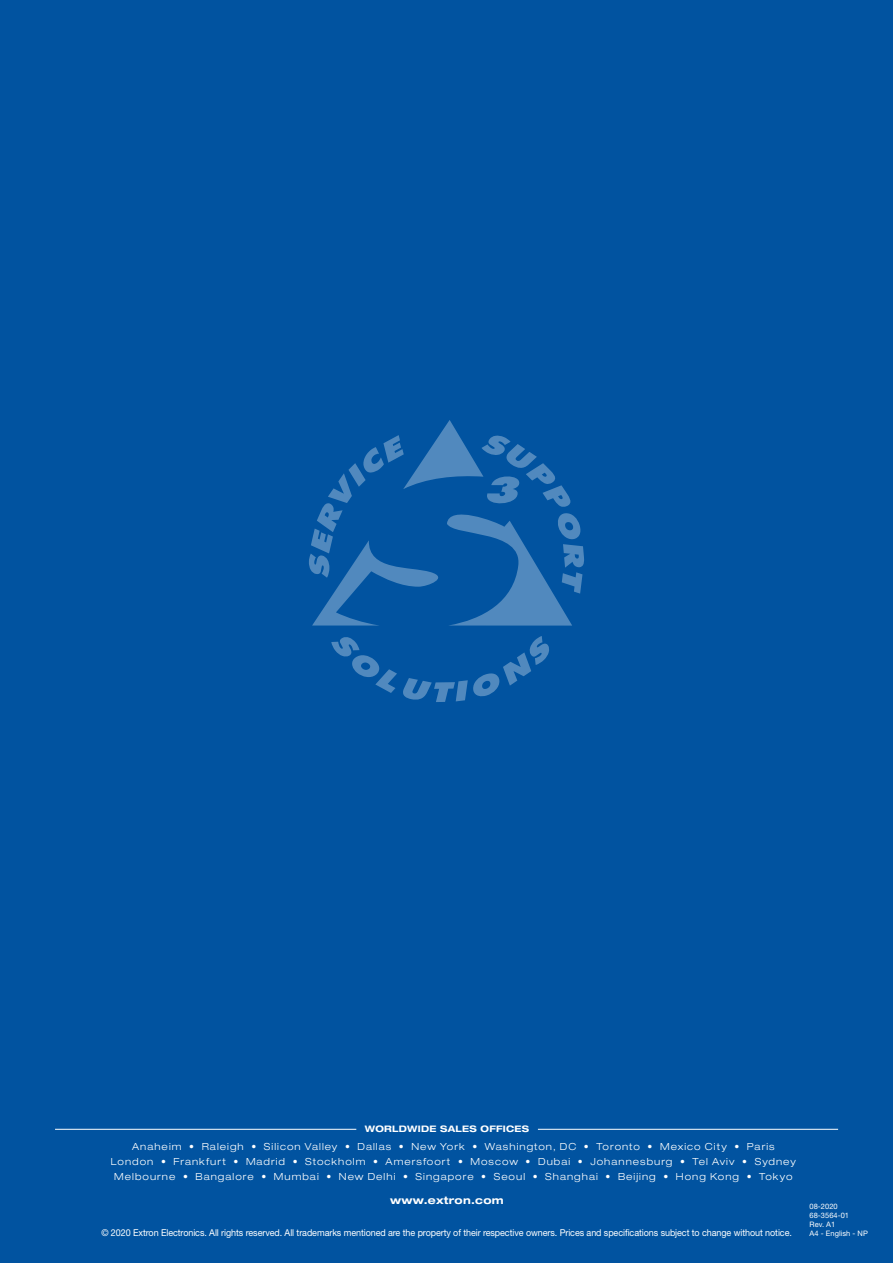
<style>
.page{position:relative;width:893px;height:1263px;background:#0153a0}
.page>*{position:absolute;margin:0;border:0;box-sizing:border-box;transform-origin:0 0}
.t1{font:700 expanded 10.5px "Helvetica Neue LT Std";letter-spacing:.025em;color:#fff}
.t2{font:300 expanded 9.75px/15px "Helvetica Neue LT Std";letter-spacing:.105em;color:#fff;text-align:center}
.copyright_line{font:9.45px "Helvetica Neue LT Std";letter-spacing:-.01em;color:#fff;scale:.95 1}
.t3{font:700 expanded 9px "Helvetica Neue LT Std";letter-spacing:.025em;color:#fff}
.footer_doc{font:7.5px "Helvetica Neue LT Std";letter-spacing:.005em;color:#fff}
</style>
<div class="page">
<hr style="left:55px;top:1129px;width:301px;height:1px;background:#fff">
<hr style="left:538px;top:1129px;width:300px;height:1px;background:#fff">
<svg style="left:312px;top:420px;width:260px;height:206px"></svg>
<svg style="left:309px;top:435px;width:95px;height:143px"></svg>
<svg style="left:481px;top:435px;width:89px;height:72px"></svg>
<svg style="left:557px;top:513px;width:27px;height:81px"></svg>
<svg style="left:331px;top:636px;width:218px;height:66px"></svg>
<p class="t3" style="left:365px;top:1123px;width:166px">WORLDWIDE SALES OFFICES</p>
<p class="t2" style="left:111px;top:1139px;width:686px">Anaheim • Raleigh • Silicon Valley • Dallas • New York • Washington, DC • Toronto • Mexico City • Paris<br>London • Frankfurt • Madrid • Stockholm • Amersfoort • Moscow • Dubai • Johannesburg • Tel Aviv • Sydney<br>Melbourne • Bangalore • Mumbai • New Delhi • Singapore • Seoul • Shanghai • Beijing • Hong Kong • Tokyo</p>
<p class="t1" style="left:390px;top:1193px;width:115px">www.extron.com</p>
<p class="footer_doc" style="left:809px;top:1201px;width:30px">08-2020</p>
<p class="footer_doc" style="left:809px;top:1210px;width:41px">68-3564-01</p>
<p class="footer_doc" style="left:809px;top:1219px;width:27px">Rev. A1</p>
<p class="copyright_line" style="left:101px;top:1227px;width:728px">© 2020 Extron Electronics. All rights reserved. All trademarks mentioned are the property of their respective owners. Prices and specifications subject to change without notice.</p>
<p class="footer_doc" style="left:809px;top:1228px;width:60px">A4 - English - NP</p>
</div>
